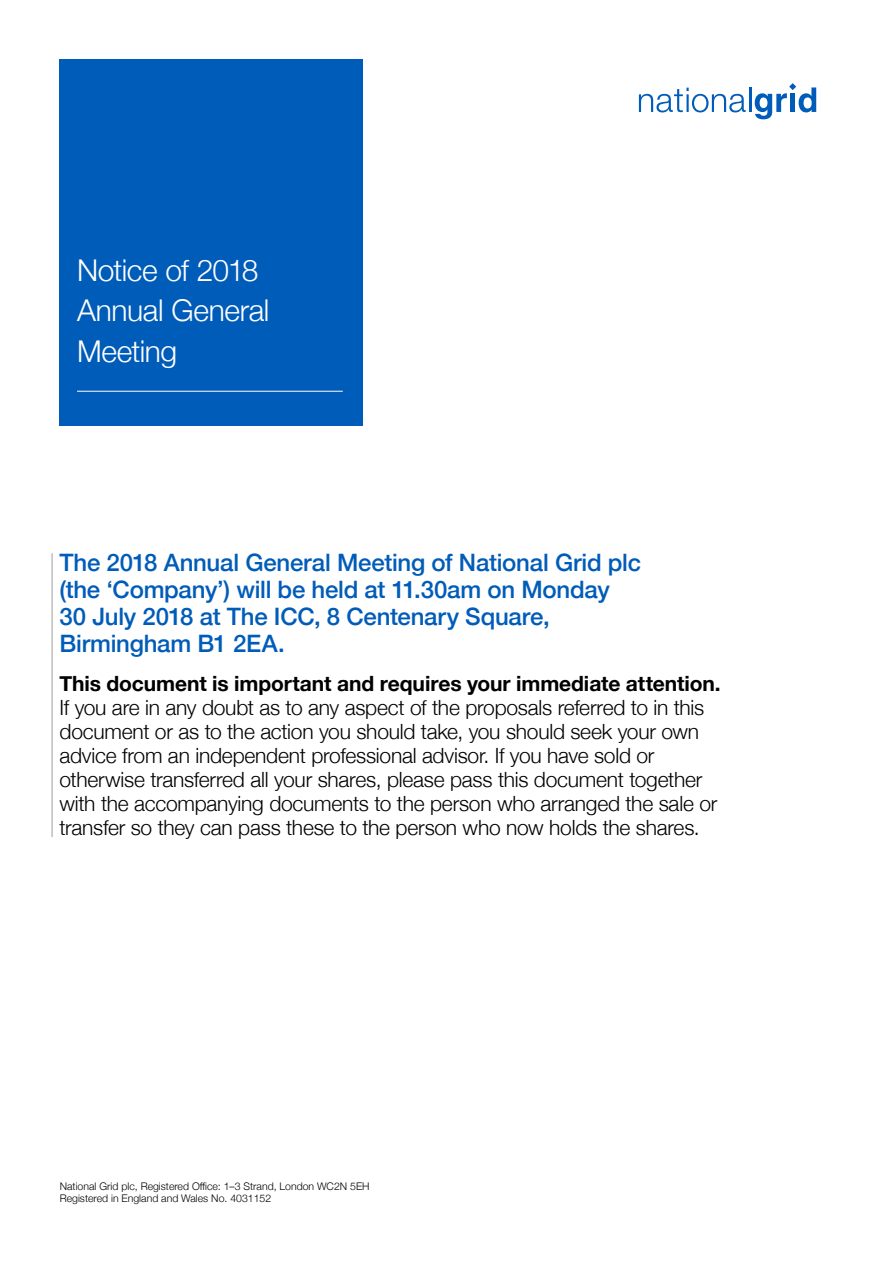
<style>
.page{position:relative;width:893px;height:1263px;background:#fff}
.page>*{position:absolute;margin:0;border:0;box-sizing:border-box;transform-origin:0 0}
.Cover_Tab{font:300 30px/40.5px "Helvetica Neue";letter-spacing:-.015em;color:#fff}
.Cover_Blue_Text{font:500 24px/27px "Helvetica Neue";letter-spacing:-.01em;color:#005cb9}
.Cover_Text{font:300 21px/24px "Helvetica Neue";letter-spacing:-.01em;color:#000}
._20_Footer_7_8pt{font:300 10.5px "Helvetica Neue";color:#000}
.s1{font-weight:700}
</style>
<div class="page">
<hr style="left:52px;top:553px;width:1px;height:284px;background:#9d9d9c">
<div style="left:60px;top:60px;width:303px;height:366px;background:#005cb9"></div>
<svg style="left:639px;top:88px;width:107px;height:24px"></svg>
<hr style="left:749px;top:88px;width:2px;height:24px;background:#005cb9">
<svg style="left:755px;top:83px;width:61px;height:36px"></svg>
<div style="left:790px;top:94px;width:5px;height:18px;background:#005cb9"></div>
<hr style="left:77px;top:391px;width:266px;height:1px;background:#fff">
<p class="Cover_Tab" style="left:77px;top:247px;width:194px">Notice of 2018<br>Annual General<br>Meeting</p>
<p class="Cover_Blue_Text" style="left:60px;top:547px;width:583px">The 2018 Annual General Meeting of National Grid plc (the ‘Company’) will be held at 11.30am on Monday 30 July 2018 at The ICC, 8 Centenary Square, Birmingham B1 2EA.</p>
<p class="Cover_Text" style="left:60px;top:670px;width:663px"><span class="s1">This document is important and requires your immediate attention.<br></span>If you are in any doubt as to any aspect of the proposals referred to in this document or as to the action you should take, you should seek your own advice from an independent professional advisor. If you have sold or otherwise transferred all your shares, please pass this document together with the accompanying documents to the person who arranged the sale or transfer so they can pass these to the person who now holds the shares.</p>
<p class="_20_Footer_7_8pt" style="left:60px;top:1178px;width:311px">National Grid plc, Registered Office: 1–3 Strand, London WC2N 5EH</p>
<p class="_20_Footer_7_8pt" style="left:60px;top:1190px;width:213px">Registered in England and Wales No. 4031152</p>
</div>
